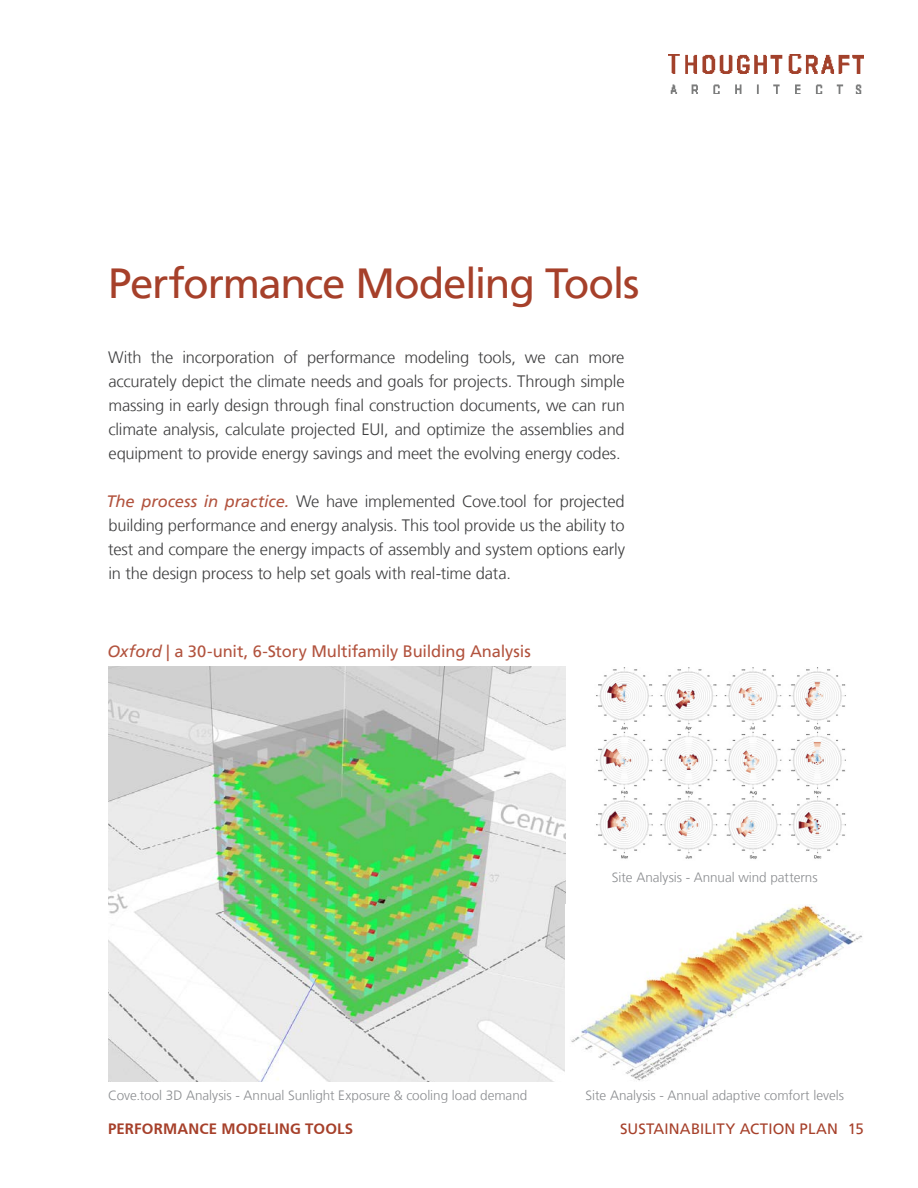
<style>
.page{position:relative;width:918px;height:1188px;background:#fff}
.page>*{position:absolute;margin:0;border:0;box-sizing:border-box;transform-origin:0 0}
.Headings_-_Primary{font:42px "Frutiger LT";letter-spacing:-.03em;color:#a6402a}
.Body_copy{font:300 16.5px/24px "Frutiger LT";letter-spacing:-.01em;color:#3e3e3f;text-align:justify}
.Body_copy-2{font:16.5px "Frutiger LT";letter-spacing:-.01em;color:#b2533e}
.t1{font:15px "Frutiger LT";letter-spacing:.01em;color:#a6402a}
.Footer_Text{font:700 15px "Frutiger CE";letter-spacing:.01em;color:#a6402a}
.Body_copy-3{font:300 13.5px "Frutiger LT";letter-spacing:-.005em;color:#8b8d90}
.s1{font-weight:400;font-style:italic;color:#b2533e}
.s2{font-style:italic}
</style>
<div class="page">
<img style="left:668px;top:54px;width:196px;height:39px">
<img style="left:108px;top:666px;width:458px;height:415px">
<img style="left:596px;top:667px;width:250px;height:192px">
<img style="left:571px;top:904px;width:291px;height:177px">
<p class="Headings_-_Primary" style="left:108px;top:259px;width:533px">Performance Modeling Tools</p>
<p class="Body_copy" style="left:108px;top:346px;width:518px">With the incorporation of performance modeling tools, we can more accurately depict the climate needs and goals for projects. Through simple massing in early design through final construction documents, we can run climate analysis, calculate projected EUI, and optimize the assemblies and equipment to provide energy savings and meet the evolving energy codes.</p>
<p class="Body_copy" style="left:106px;top:490px;width:520px"><span class="s1">The process in practice.</span> We have implemented Cove.tool for projected building performance and energy analysis. This tool provide us the ability to test and compare the energy impacts of assembly and system options early in the design process to help set goals with real-time data.</p>
<p class="Body_copy-2" style="left:108px;top:641px;width:425px"><span class="s2">Oxford</span> | a 30-unit, 6-Story Multifamily Building Analysis</p>
<p class="Body_copy-3" style="left:612px;top:869px;width:207px">Site Analysis - Annual wind patterns</p>
<p class="Body_copy-3" style="left:108px;top:1088px;width:421px">Cove.tool 3D Analysis - Annual Sunlight Exposure &amp; cooling load demand</p>
<p class="Footer_Text" style="left:108px;top:1120px;width:247px">PERFORMANCE MODELING TOOLS</p>
<p class="Body_copy-3" style="left:586px;top:1088px;width:260px">Site Analysis - Annual adaptive comfort levels</p>
<p class="t1" style="left:620px;top:1120px;width:245px">SUSTAINABILITY ACTION PLAN 15</p>
</div>
